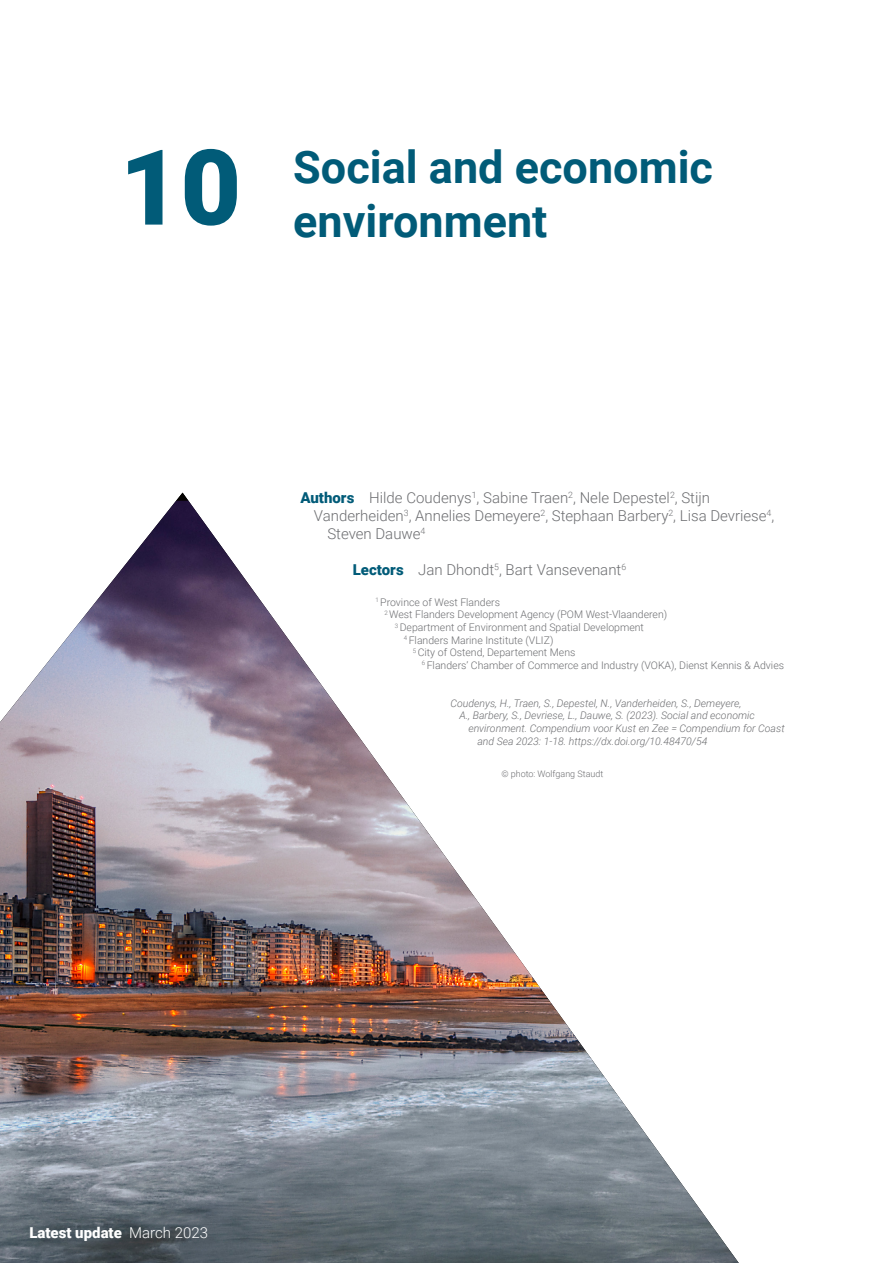
<style>
.page{position:relative;width:893px;height:1263px;background:#fff}
.page>*{position:absolute;margin:0;border:0;box-sizing:border-box;transform-origin:0 0}
.t1{font:900 105px "Roboto";color:#015b78}
.t2{font:700 45px "Roboto";color:#015b78}
.t3{font:300 15px "Roboto";color:#6d6e71}
.t4{font:900 15px "Roboto";color:#fff}
.t5{font:300 10.5px "Roboto";color:#6d6e71}
.t6{font:italic 300 10.5px "Roboto";color:#6d6e71}
.t7{font:300 9px "Roboto";color:#6d6e71}
.s1{font-weight:900;color:#015b78}
.s2{font-weight:300}
</style>
<div class="page">
<img style="left:0;top:493px;width:739px;height:770px">
<h1 class="t1" style="left:120px;top:114px;width:123px">10</h1>
<h2 class="t2" style="left:293px;top:135px;width:421px">Social and economic</h2>
<h2 class="t2" style="left:293px;top:189px;width:256px">environment</h2>
<h3 class="t3" style="left:300px;top:487px;width:411px"><span class="s1">Authors</span> Hilde Coudenys<sup>1</sup>, Sabine Traen<sup>2</sup>, Nele Depestel<sup>2</sup>, Stijn</h3>
<h3 class="t3" style="left:314px;top:505px;width:462px">Vanderheiden<sup>3</sup>, Annelies Demeyere<sup>2</sup>, Stephaan Barbery<sup>2</sup>, Lisa Devriese<sup>4</sup>,</h3>
<h3 class="t3" style="left:327px;top:523px;width:100px">Steven Dauwe<sup>4</sup></h3>
<h3 class="t3" style="left:353px;top:559px;width:275px"><span class="s1">Lectors</span> Jan Dhondt<sup>5</sup>, Bart Vansevenant<sup>6</sup></h3>
<p class="t5" style="left:375px;top:595px;width:126px"><sup>1</sup> Province of West Flanders</p>
<p class="t5" style="left:384px;top:607px;width:284px"><sup>2</sup> West Flanders Development Agency (POM West-Vlaanderen)</p>
<p class="t5" style="left:395px;top:620px;width:251px"><sup>3</sup> Department of Environment and Spatial Development</p>
<p class="t5" style="left:404px;top:633px;width:151px"><sup>4</sup> Flanders Marine Institute (VLIZ)</p>
<p class="t5" style="left:413px;top:645px;width:164px"><sup>5</sup> City of Ostend, Departement Mens</p>
<p class="t5" style="left:422px;top:658px;width:364px"><sup>6</sup> Flanders’ Chamber of Commerce and Industry (VOKA), Dienst Kennis &amp; Advies</p>
<p class="t6" style="left:450px;top:696px;width:293px">Coudenys, H., Traen, S., Depestel, N., Vanderheiden, S., Demeyere,</p>
<p class="t6" style="left:459px;top:708px;width:297px">A., Barbery, S., Devriese, L., Dauwe, S. (2023). Social and economic</p>
<p class="t6" style="left:468px;top:721px;width:318px">environment. Compendium voor Kust en Zee = Compendium for Coast</p>
<p class="t6" style="left:477px;top:733px;width:232px">and Sea 2023: 1-18. https://dx.doi.org/10.48470/54</p>
<p class="t7" style="left:501px;top:767px;width:103px">© photo: Wolfgang Staudt</p>
<h3 class="t4" style="left:29px;top:1222px;width:180px">Latest update <span class="s2">March 2023</span></h3>
</div>
